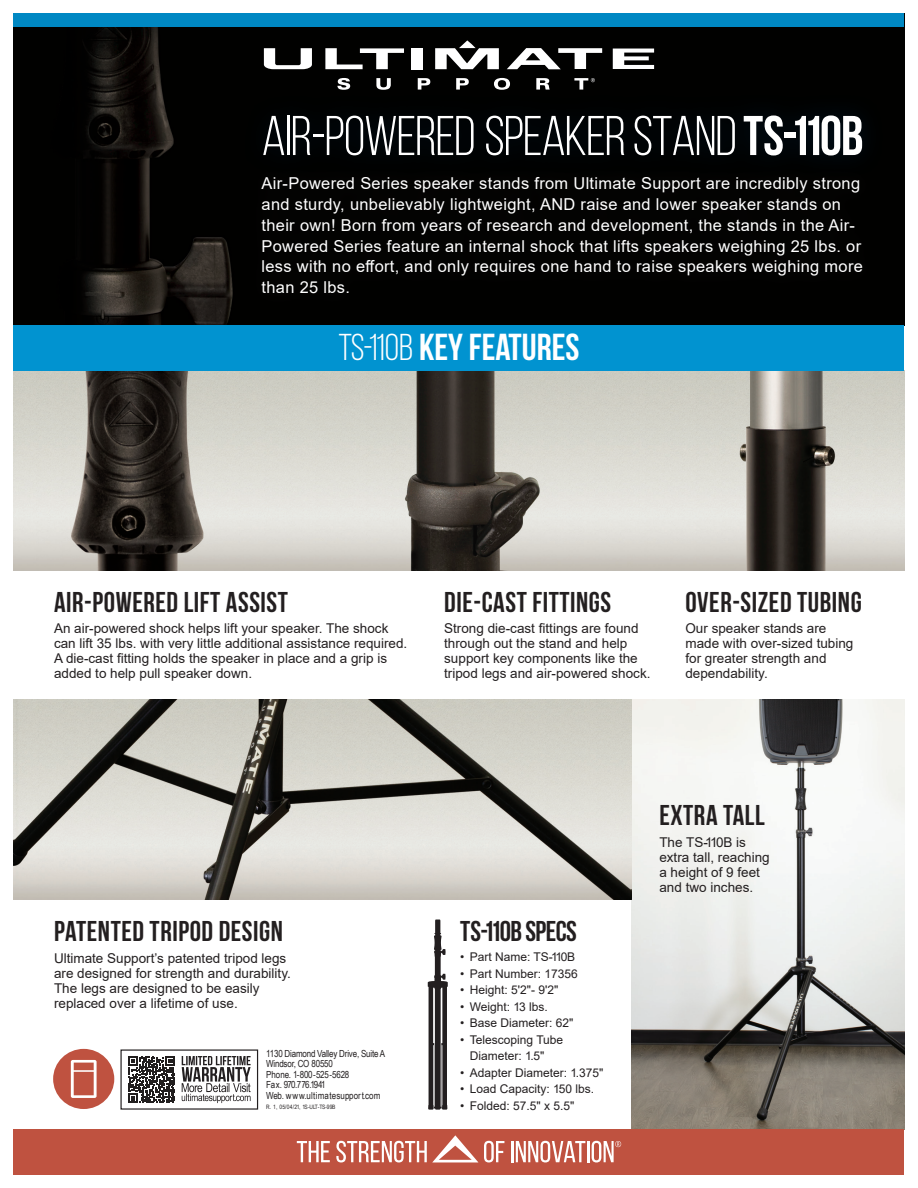
<style>
.page{position:relative;width:918px;height:1188px;background:#fff}
.page>*{position:absolute;margin:0;border:0;box-sizing:border-box;transform-origin:0 0}
.t1{font:55.8px "Bebas Neue";letter-spacing:-.02em;color:#fff}
.t2{font:700 37.35px "Bebas Neue";color:#fff}
.t3{font:700 28.5px "Bebas Neue";letter-spacing:.02em;color:#231f20}
.t4{font:700 28.5px "Bebas Neue";letter-spacing:-.02em;color:#231f20}
.t5{font:16.35px/20.9px "Arial";letter-spacing:.02em;color:#fff}
.t6{font:13.5px/15px "Arial";color:#231f20}
.t7{font:12px/16.5px "Arial";color:#231f20}
.t8{font:9.75px/10.5px "Arial Narrow";letter-spacing:-.02em;color:#231f20}
.t9{font:6px "Arial Narrow";letter-spacing:-.04em;color:#231f20}
.s1{font-weight:700}
.s2{font-weight:400}
</style>
<div class="page">
<img style="left:14px;top:27px;width:890px;height:298px">
<img style="left:631px;top:700px;width:273px;height:429px">
<div style="left:246px;top:161px;width:632px;height:149px;background:#030302"></div>
<div style="left:14px;top:14px;width:890px;height:13px;background:#0088c3"></div>
<img style="left:14px;top:700px;width:618px;height:199px">
<img style="left:14px;top:370px;width:890px;height:200px">
<div style="left:412px;top:48px;width:11px;height:21px;background:#fff"></div>
<svg style="left:435px;top:40px;width:64px;height:29px"></svg>
<svg style="left:325px;top:48px;width:79px;height:21px"></svg>
<svg style="left:613px;top:49px;width:41px;height:20px"></svg>
<svg style="left:507px;top:48px;width:95px;height:21px"></svg>
<svg style="left:337px;top:78px;width:13px;height:12px"></svg>
<svg style="left:376px;top:78px;width:15px;height:12px"></svg>
<svg style="left:418px;top:78px;width:12px;height:12px"></svg>
<svg style="left:456px;top:78px;width:13px;height:12px"></svg>
<svg style="left:494px;top:78px;width:16px;height:12px"></svg>
<svg style="left:536px;top:78px;width:14px;height:12px"></svg>
<svg style="left:264px;top:48px;width:48px;height:21px"></svg>
<svg style="left:574px;top:78px;width:21px;height:12px"></svg>
<div style="left:14px;top:325px;width:890px;height:45px;background:#0193d0"></div>
<div style="left:14px;top:1129px;width:890px;height:45px;background:#bf5240"></div>
<svg style="left:182px;top:1056px;width:69px;height:47px"></svg>
<svg style="left:128px;top:1056px;width:47px;height:47px"></svg>
<div style="left:53px;top:1049px;width:61px;height:60px;background:#bf5240;border-radius:50%"></div>
<svg style="left:71px;top:1060px;width:26px;height:38px"></svg>
<div style="left:242px;top:93px;width:643px;height:86px;background:#000203"></div>
<svg style="left:297px;top:1141px;width:33px;height:21px"></svg>
<svg style="left:336px;top:1135px;width:142px;height:27px"></svg>
<svg style="left:484px;top:1141px;width:20px;height:21px"></svg>
<hr style="left:511px;top:1141px;width:2px;height:21px;background:#fff">
<svg style="left:516px;top:1141px;width:69px;height:21px"></svg>
<hr style="left:587px;top:1141px;width:2px;height:21px;background:#fff">
<svg style="left:592px;top:1141px;width:29px;height:21px"></svg>
<svg style="left:428px;top:920px;width:20px;height:190px"></svg>
<p class="t1" style="left:262px;top:106px;width:604px">AIR-POWERED SPEAKER STAND <span class="s1">TS-110B</span></p>
<p class="t5" style="left:262px;top:173px;width:603px">Air-Powered Series speaker stands from Ultimate Support are incredibly strong and sturdy, unbelievably lightweight, AND raise and lower speaker stands on their own! Born from years of research and development, the stands in the Air-Powered Series feature an internal shock that lifts speakers weighing 25 lbs. or less with no effort, and only requires one hand to raise speakers weighing more than 25 lbs.</p>
<p class="t2" style="left:339px;top:327px;width:242px"><span class="s2">TS-110B</span> KEYFEATURES</p>
<p class="t3" style="left:54px;top:586px;width:235px">AIR-POWERED LIFT ASSIST</p>
<p class="t6" style="left:54px;top:621px;width:355px">An air-powered shock helps lift your speaker. The shock can lift 35 lbs. with very little additional assistance required.<br>A die-cast fitting holds the speaker in place and a grip is added to help pull speaker down.</p>
<p class="t3" style="left:444px;top:586px;width:169px">DIE-CAST FITTINGS</p>
<p class="t6" style="left:444px;top:621px;width:208px">Strong die-cast fittings are found through out the stand and help support key components like the tripod legs and air-powered shock.</p>
<p class="t3" style="left:685px;top:586px;width:178px">OVER-SIZED TUBING</p>
<p class="t6" style="left:685px;top:621px;width:170px">Our speaker stands are made with over-sized tubing for greater strength and dependability.</p>
<p class="t3" style="left:54px;top:915px;width:231px">PATENTED TRIPOD DESIGN</p>
<p class="t6" style="left:54px;top:950px;width:238px">Ultimate Support’s patented tripod legs are designed for strength and durability.<br>The legs are designed to be easily replaced over a lifetime of use.</p>
<p class="t8" style="left:266px;top:1047px;width:121px">1130 Diamond Valley Drive, Suite A</p>
<p class="t8" style="left:266px;top:1058px;width:116px">Windsor, CO 80550<br>Phone. 1-800-525-5628<br>Fax. 970.776.1941<br>Web. www.ultimatesupport.com</p>
<p class="t9" style="left:266px;top:1103px;width:71px">R. 1, 05/04/21, 1S-ULT-TS-99B</p>
<p class="t4" style="left:460px;top:915px;width:118px">TS-110B SPECS</p>
<p class="t7" style="left:460px;top:949px;width:117px">• Part Name: TS-110B</p>
<p class="t7" style="left:460px;top:965px;width:119px">• Part Number: 17356</p>
<p class="t7" style="left:460px;top:982px;width:100px">• Height: 5'2"- 9'2"</p>
<p class="t7" style="left:460px;top:998px;width:89px">• Weight: 13 lbs.</p>
<p class="t7" style="left:460px;top:1015px;width:115px">• Base Diameter: 62"</p>
<p class="t7" style="left:470px;top:1031px;width:95px;text-indent:-10px">• Telescoping Tube<br>Diameter: 1.5"</p>
<p class="t7" style="left:460px;top:1064px;width:145px">• Adapter Diameter: 1.375"</p>
<p class="t7" style="left:460px;top:1081px;width:135px">• Load Capacity: 150 lbs.</p>
<p class="t7" style="left:460px;top:1097px;width:116px">• Folded: 57.5" x 5.5"</p>
<p class="t3" style="left:659px;top:800px;width:107px">EXTRA TALL</p>
<p class="t6" style="left:659px;top:835px;width:112px">The TS-110B is extra tall, reaching a height of 9 feet and two inches.</p>
</div>
